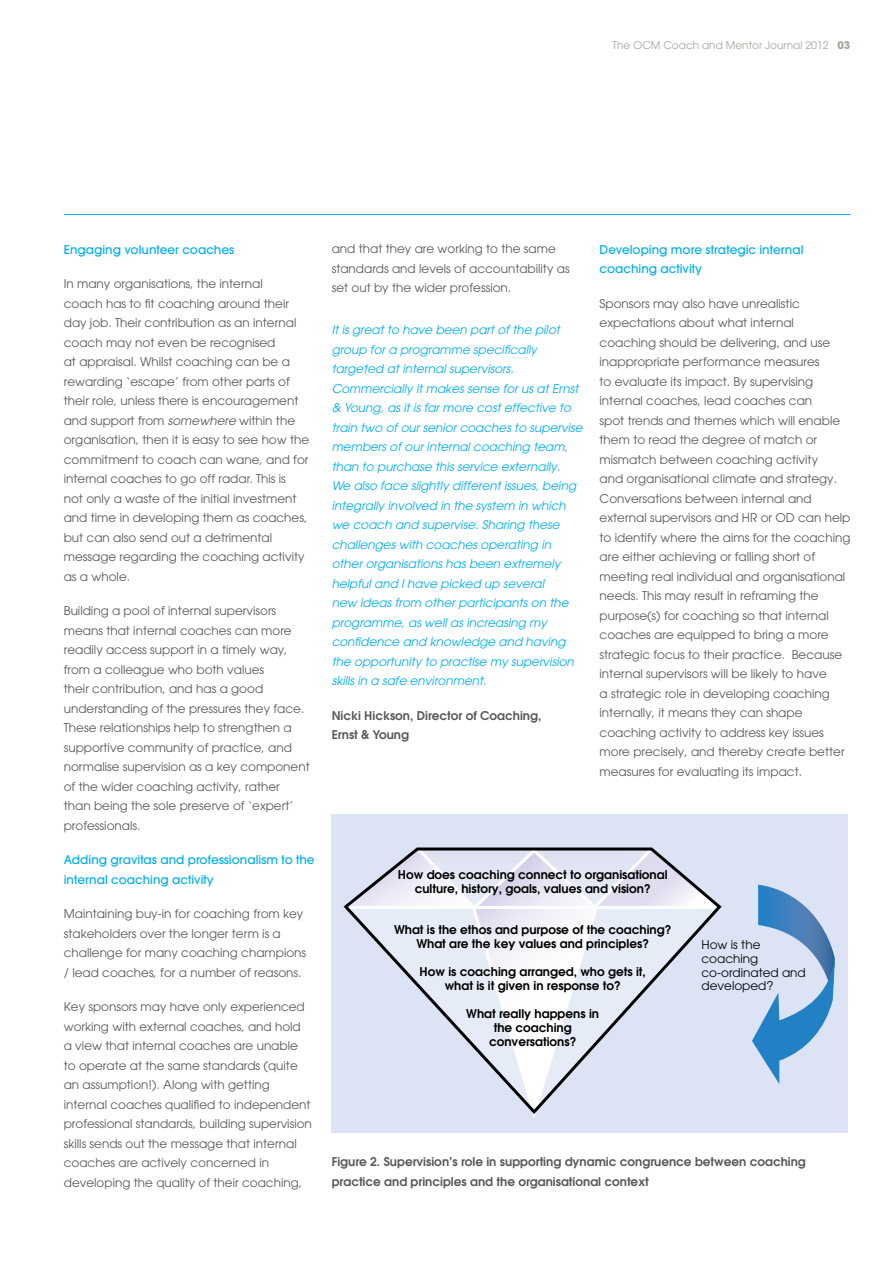
<style>
.page{position:relative;width:893px;height:1263px;background:#fff}
.page>*{position:absolute;margin:0;border:0;box-sizing:border-box;transform-origin:0 0}
.t1{font:12px/19.5px "Avant Garde";color:#58595b}
.t2{font:italic 12px/19.5px "Avant Garde";color:#00aeef}
.t3{font:600 12px/14px "Avant Garde";color:#000;text-align:center}
.t4{font:600 12px/19.5px "Avant Garde";color:#58595b}
.t5{font:500 12px/19.5px "Avant Garde";color:#00aeef}
.t6{font:12px/14px "Avant Garde";color:#000}
.t7{font:10.5px "Avant Garde";color:#aba39e}
.s1{font-weight:700}
.s2{font-style:italic}
</style>
<div class="page">
<hr style="left:64px;top:214px;width:786px;height:1px;background:#00aeef">
<div style="left:332px;top:814px;width:516px;height:319px;background:#dbe3f4"></div>
<svg style="left:343px;top:847px;width:379px;height:269px"></svg>
<svg style="left:752px;top:884px;width:83px;height:200px"></svg>
<p class="t7" style="left:613px;top:39px;width:239px">The OCM Coach and Mentor Journal 2012 <span class="s1">03</span></p>
<p class="t5" style="left:64px;top:239px;width:172px">Engaging volunteer coaches</p>
<p class="t1" style="left:64px;top:274px;width:247px">In many organisations, the internal<br>coach has to fit coaching around their day job. Their contribution as an internal coach may not even be recognised<br>at appraisal. Whilst coaching can be a rewarding ‘escape’ from other parts of their role, unless there is encouragement and support from <span class="s2">somewhere</span> within the organisation, then it is easy to see how the commitment to coach can wane, and for internal coaches to go off radar. This is<br>not only a waste of the initial investment and time in developing them as coaches, but can also send out a detrimental message regarding the coaching activity as a whole.</p>
<p class="t1" style="left:64px;top:601px;width:248px">Building a pool of internal supervisors means that internal coaches can more readily access support in a timely way, from a colleague who both values<br>their contribution, and has a good understanding of the pressures they face.<br>These relationships help to strengthen a supportive community of practice, and normalise supervision as a key component of the wider coaching activity, rather<br>than being the sole preserve of ‘expert’ professionals.</p>
<p class="t5" style="left:64px;top:850px;width:252px">Adding gravitas and professionalism to the internal coaching activity</p>
<p class="t1" style="left:64px;top:904px;width:244px">Maintaining buy-in for coaching from key stakeholders over the longer term is a challenge for many coaching champions / lead coaches, for a number of reasons.</p>
<p class="t1" style="left:64px;top:997px;width:250px">Key sponsors may have only experienced working with external coaches, and hold a view that internal coaches are unable to operate at the same standards (quite an assumption!). Along with getting internal coaches qualified to independent professional standards, building supervision skills sends out the message that internal coaches are actively concerned in developing the quality of their coaching,</p>
<p class="t1" style="left:332px;top:239px;width:239px">and that they are working to the same standards and levels of accountability as set out by the wider profession.</p>
<p class="t5" style="left:600px;top:239px;width:205px">Developing more strategic internal coaching activity</p>
<p class="t1" style="left:600px;top:293px;width:252px">Sponsors may also have unrealistic expectations about what internal coaching should be delivering, and use inappropriate performance measures<br>to evaluate its impact. By supervising internal coaches, lead coaches can<br>spot trends and themes which will enable them to read the degree of match or mismatch between coaching activity<br>and organisational climate and strategy.<br>Conversations between internal and external supervisors and HR or OD can help to identify where the aims for the coaching are either achieving or falling short of meeting real individual and organisational needs. This may result in reframing the purpose(s) for coaching so that internal coaches are equipped to bring a more strategic focus to their practice. Because internal supervisors will be likely to have<br>a strategic role in developing coaching internally, it means they can shape coaching activity to address key issues more precisely, and thereby create better measures for evaluating its impact.</p>
<p class="t2" style="left:332px;top:320px;width:252px">It is great to have been part of the pilot group for a programme specifically targeted at internal supervisors.<br>Commercially it makes sense for us at Ernst &amp; Young, as it is far more cost effective to train two of our senior coaches to supervise members of our internal coaching team, than to purchase this service externally.<br>We also face slightly different issues, being integrally involved in the system in which we coach and supervise. Sharing these challenges with coaches operating in other organisations has been extremely helpful and I have picked up several<br>new ideas from other participants on the programme, as well as increasing my confidence and knowledge and having the opportunity to practise my supervision skills in a safe environment.</p>
<p class="t4" style="left:332px;top:705px;width:211px">Nicki Hickson, Director of Coaching,<br>Ernst &amp; Young</p>
<p class="t3" style="left:398px;top:867px;width:271px">How does coaching connect to organisational culture, history, goals, values and vision?</p>
<p class="t3" style="left:394px;top:923px;width:279px">What is the ethos and purpose of the coaching?<br>What are the key values and principles?</p>
<p class="t3" style="left:420px;top:965px;width:228px">How is coaching arranged, who gets it, what is it given in response to?</p>
<p class="t3" style="left:466px;top:1007px;width:134px">What really happens in the coaching conversations?</p>
<p class="t6" style="left:701px;top:937px;width:106px">How is the coaching co-ordinated and developed?</p>
<p class="t4" style="left:332px;top:1152px;width:476px">Figure 2. Supervision’s role in supporting dynamic congruence between coaching practice and principles and the organisational context</p>
</div>
